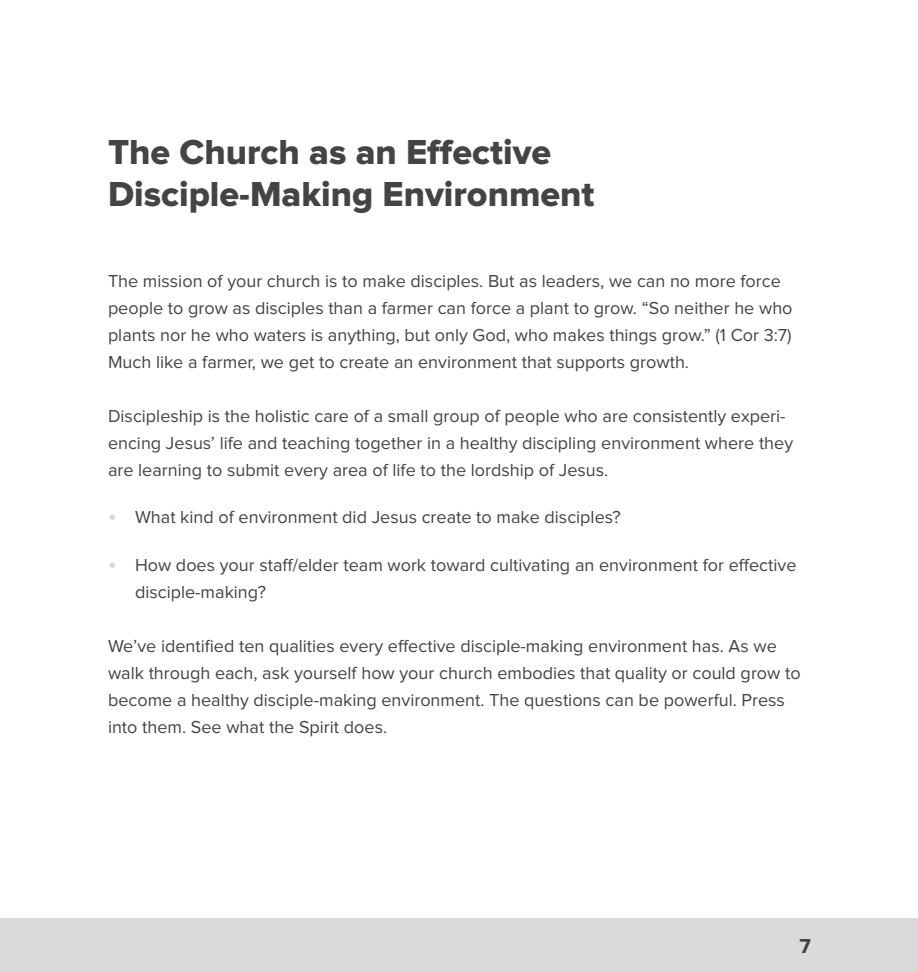
<style>
.page{position:relative;width:918px;height:972px;background:#fff}
.page>*{position:absolute;margin:0;border:0;box-sizing:border-box;transform-origin:0 0}
.t1{font:36px "Proxima Nova Extrabld";color:#444}
.t2{font:700 21px "Proxima Nova";color:#434343}
.t3{font:18px/27px "Proxima Nova";color:#444}
.s1{font-weight:700;font-size:24px;color:#dadada}
</style>
<div class="page">
<div style="left:0;top:918px;width:918px;height:54px;background:#dbdad8"></div>
<p class="t1" style="left:108px;top:136px;width:445px">The Church as an Effective</p>
<p class="t1" style="left:108px;top:178px;width:488px">Disciple-Making Environment</p>
<p class="t3" style="left:108px;top:268px;width:686px">The mission of your church is to make disciples. But as leaders, we can no more force people to grow as disciples than a farmer can force a plant to grow. “So neither he who plants nor he who waters is anything, but only God, who makes things grow.” (1 Cor 3:7)<br>Much like a farmer, we get to create an environment that supports growth.</p>
<p class="t3" style="left:108px;top:403px;width:687px">Discipleship is the holistic care of a small group of people who are consistently experi&shy;encing Jesus’ life and teaching together in a healthy discipling environment where they are learning to submit every area of life to the lordship of Jesus.</p>
<p class="t3" style="left:108px;top:505px;width:514px"><span class="s1">•</span> What kind of environment did Jesus create to make disciples?</p>
<p class="t3" style="left:135px;top:552px;width:663px;text-indent:-27px"><span class="s1">•</span> How does your staff/elder team work toward cultivating an environment for effective disciple-making?</p>
<p class="t3" style="left:108px;top:633px;width:694px">We’ve identified ten qualities every effective disciple-making environment has. As we walk through each, ask yourself how your church embodies that quality or could grow to</p>
<p class="t3" style="left:108px;top:687px;width:678px">become a healthy disciple-making environment. The questions can be powerful. Press into them. See what the Spirit does.</p>
<p class="t2" style="left:800px;top:937px;width:13px">7</p>
</div>
